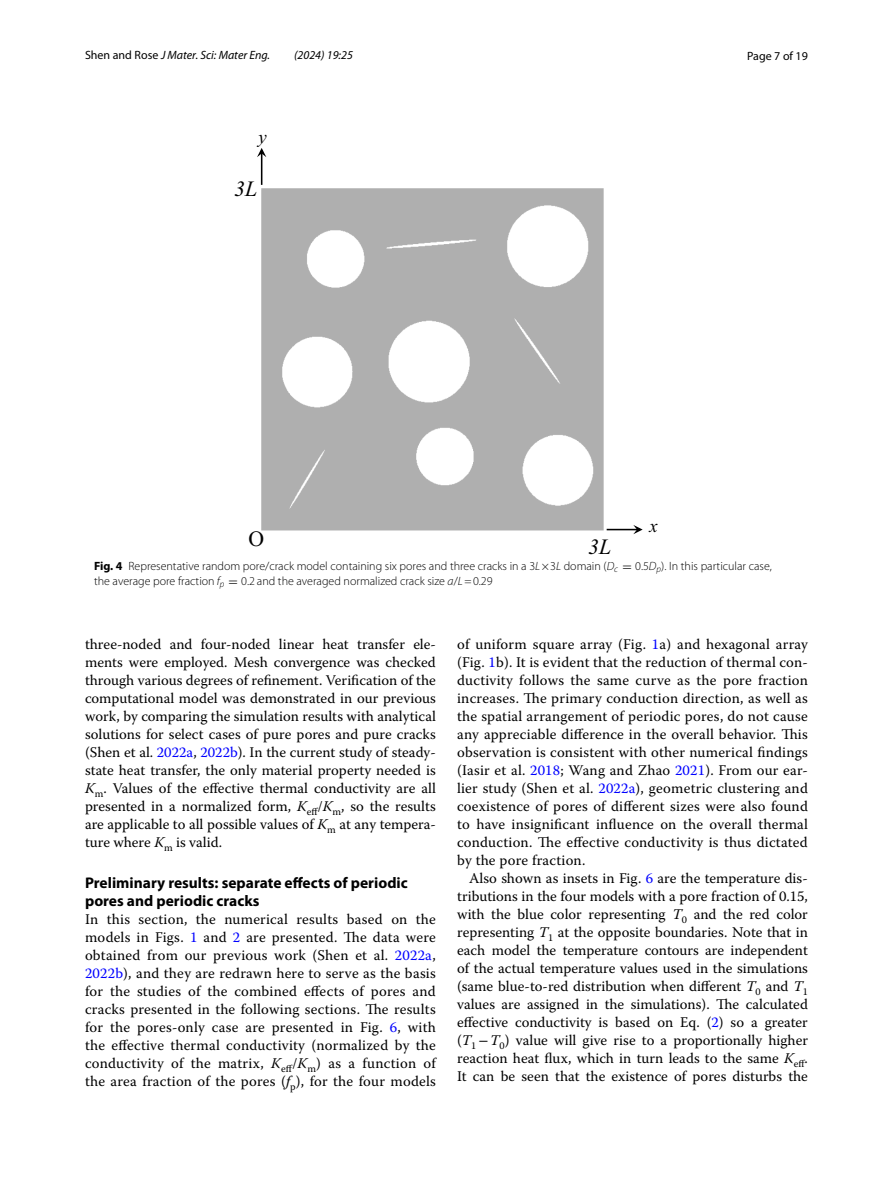
<style>
.page{position:relative;width:893px;height:1187px;background:#fff}
.page>*{position:absolute;margin:0;border:0;box-sizing:border-box;transform-origin:0 0}
.t1{font:21.75px "Times New Roman PS Italic MT6";color:#000}
.t2{font:21.75px "Times New Roman PSMT7";color:#000}
.t3{font:18.75px "Times New Roman PS Italic MT6";color:#000}
.t4{font:700 15.45px/18px "Myriad Pro";color:#000}
.t5{font:14.7px/18px "Warnock Pro";letter-spacing:.01em;color:#000;text-align:justify}
.t6{font:300 12px/15px "Myriad Pro";color:#000}
.t7{font:italic 12px "Myriad Pro";color:#000}
.t8{font:12px "Myriad Pro";color:#000}
.s1{font-style:normal}
.s2{font-weight:700}
.s3{font-style:italic}
.s4{font-family:"Myriad Pro Light It 4";font-weight:400}
.s5{font-family:"MTSYN5";font-weight:400}
.s6{font-family:"Myriad Pro Light 3";font-weight:400}
.s7{font-family:"Myriad Pro Light It 5";font-weight:400}
.s8{font-family:"MTSYN6";font-weight:400}
.s9{font-family:"Myriad Pro Light 4";font-weight:400}
.s10{color:#00f}
.s11{font-family:"STIX"}
</style>
<div class="page">
<img style="left:261px;top:188px;width:343px;height:343px">
<hr style="left:607px;top:528px;width:33px;height:2px;background:#000">
<svg style="left:633px;top:525px;width:10px;height:9px"></svg>
<hr style="left:261px;top:151px;width:1px;height:34px;background:#000">
<svg style="left:257px;top:148px;width:9px;height:9px"></svg>
<p class="t7" style="left:85px;top:48px;width:187px"><span class="s1">Shen and Rose</span> J Mater. Sci: Mater Eng.</p>
<p class="t7" style="left:294px;top:48px;width:60px">(2024) 19:25</p>
<p class="t8" style="left:747px;top:48px;width:62px">Page 7 of 19</p>
<p class="t3" style="left:258px;top:124px;width:10px">y</p>
<h1 class="t1" style="left:234px;top:174px;width:25px">3L</h1>
<p class="t3" style="left:649px;top:512px;width:10px">x</p>
<h1 class="t2" style="left:248px;top:531px;width:17px">O</h1>
<p class="t6" style="left:94px;top:559px;width:679px"><span class="s2">Fig. 4</span> Representative random pore/crack model containing six pores and three cracks in a 3<span class="s3">L</span>×3<span class="s3">L</span> domain (<span class="s4">D</span><sub>c</sub> <span class="s5">=</span> <span class="s6">0.5</span><span class="s4">D</span><sub>p</sub>). In this particular case, the average pore fraction <span class="s7">f</span><sub>p</sub> <span class="s8">=</span> <span class="s9">0.2</span> and the averaged normalized crack size <span class="s3">a</span>/<span class="s3">L</span>=0.29</p>
<h1 class="t1" style="left:588px;top:531px;width:25px">3L</h1>
<p class="t5" style="left:85px;top:635px;width:352px">three-noded and four-noded linear heat transfer ele&shy;ments were employed. Mesh convergence was checked through various degrees of refinement. Verification of the computational model was demonstrated in our previous work, by comparing the simulation results with analytical solutions for select cases of pure pores and pure cracks (Shen et al. <span class="s10">2022a</span>, <span class="s10">2022b</span>). In the current study of steady&shy;state heat transfer, the only material property needed is <span class="s3">K</span><sub>m</sub>. Values of the effective thermal conductivity are all presented in a normalized form, <span class="s3">K</span><sub>eff</sub>/<span class="s3">K</span><sub>m</sub>, so the results are applicable to all possible values of <span class="s3">K</span><sub>m</sub> at any tempera&shy;ture where <span class="s3">K</span><sub>m</sub> is valid.</p>
<p class="t4" style="left:85px;top:873px;width:324px">Preliminary results: separate effects of periodic pores and periodic cracks</p>
<p class="t5" style="left:85px;top:910px;width:352px">In this section, the numerical results based on the models in Figs. <span class="s10">1</span> and <span class="s10">2</span> are presented. The data were obtained from our previous work (Shen et al. <span class="s10">2022a</span>, <span class="s10">2022b</span>), and they are redrawn here to serve as the basis for the studies of the combined effects of pores and cracks presented in the following sections. The results for the pores-only case are presented in Fig. <span class="s10">6</span>, with the effective thermal conductivity (normalized by the conductivity of the matrix, <span class="s3">K</span><sub>eff</sub>/<span class="s3">K</span><sub>m</sub>) as a function of the area fraction of the pores (<span class="s3">f</span><sub>p</sub>), for the four models</p>
<p class="t5" style="left:457px;top:635px;width:352px">of uniform square array (Fig. <span class="s10">1</span>a) and hexagonal array (Fig. <span class="s10">1</span>b). It is evident that the reduction of thermal con&shy;ductivity follows the same curve as the pore fraction increases. The primary conduction direction, as well as the spatial arrangement of periodic pores, do not cause any appreciable difference in the overall behavior. This observation is consistent with other numerical findings (Iasir et al. <span class="s10">2018</span>; Wang and Zhao <span class="s10">2021</span>). From our ear&shy;lier study (Shen et al. <span class="s10">2022a</span>), geometric clustering and coexistence of pores of different sizes were also found to have insignificant influence on the overall thermal conduction. The effective conductivity is thus dictated by the pore fraction.</p>
<p class="t5" style="left:457px;top:869px;width:352px;text-indent:12px">Also shown as insets in Fig. <span class="s10">6</span> are the temperature dis&shy;tributions in the four models with a pore fraction of 0.15, with the blue color representing <span class="s3">T</span><sub>0</sub> and the red color representing <span class="s3">T</span><sub>1</sub> at the opposite boundaries. Note that in each model the temperature contours are independent of the actual temperature values used in the simulations (same blue-to-red distribution when different <span class="s3">T</span><sub>0</sub> and <span class="s3">T</span><sub>1 </sub>values are assigned in the simulations). The calculated effective conductivity is based on Eq. (<span class="s10">2</span>) so a greater (<span class="s3">T</span><sub>1</sub> <span class="s11">−</span><span class="s3">T</span><sub>0</sub>) value will give rise to a proportionally higher reaction heat flux, which in turn leads to the same <span class="s3">K</span><sub>eff</sub>.<br>It can be seen that the existence of pores disturbs the</p>
</div>
